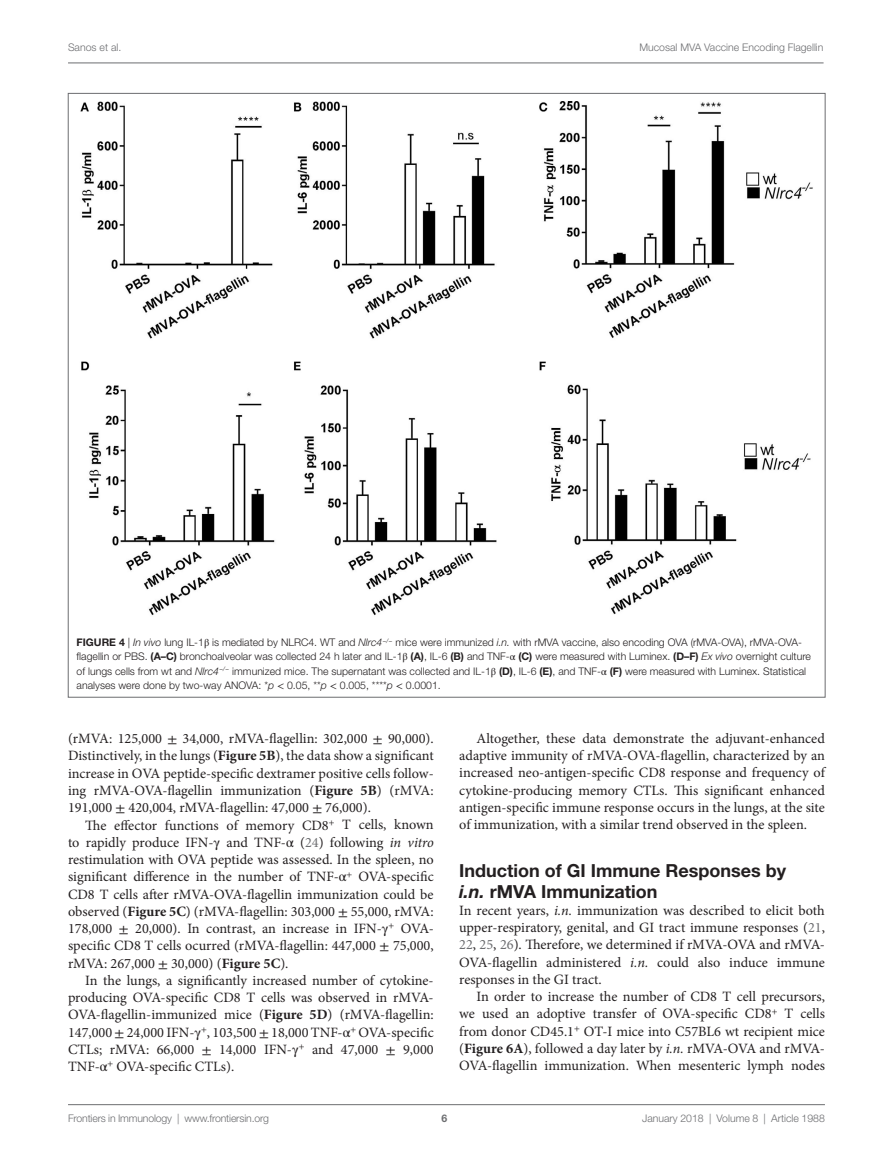
<style>
.page{position:relative;width:893px;height:1170px;background:#fff}
.page>*{position:absolute;margin:0;border:0;box-sizing:border-box;transform-origin:0 0}
.t1{font:700 18px/21px "Helvetica Neue LT Std";color:#231f20}
.t2{font:14.25px/17.2px "Minion Pro";color:#231f20;text-align:justify}
.t3{font:300 10.5px/14.2px "Helvetica Neue LT Std";color:#231f20}
.t4{font:300 10.5px "Helvetica Neue LT Std";color:#6c6d70}
.t5{font:700 10.5px "Helvetica Neue LT Std";color:#6c6d70}
.s1{font-weight:700}
.s2{font-style:italic}
.s3{font-family:"STIX General";font-weight:400}
.s4{font-family:"STIX General"}
.s5{color:#6c6d70}
</style>
<div class="page">
<img style="left:80px;top:102px;width:733px;height:514px">
<hr style="left:68px;top:63px;width:756px;height:1px;background:#6c6d70">
<hr style="left:68px;top:1104px;width:757px;height:1px;background:#6c6d70">
<p class="t4" style="left:68px;top:41px;width:55px">Sanos et al.</p>
<p class="t4" style="left:639px;top:41px;width:186px">Mucosal MVA Vaccine Encoding Flagellin</p>
<p class="t3" style="left:77px;top:635px;width:736px"><span class="s1">Figure 4</span> | <span class="s2">In vivo</span> lung IL-1<span class="s3">β</span> is mediated by NLRC4. WT and <span class="s2">Nlrc4</span><sup>−</sup><sup>/</sup><sup>−</sup> mice were immunized <span class="s2">i.n.</span> with rMVA vaccine, also encoding OVA (rMVA-OVA), rMVA-OVA&shy;flagellin or PBS. <span class="s1">(A–C)</span> bronchoalveolar was collected 24 h later and IL-1<span class="s3">β</span> <span class="s1">(A)</span>, IL-6 <span class="s1">(B)</span> and TNF-<span class="s3">α</span> <span class="s1">(C)</span> were measured with Luminex. <span class="s1">(D–F)</span> <span class="s2">Ex vivo</span> overnight culture of lungs cells from wt and <span class="s2">Nlrc4</span><sup>−</sup><sup>/</sup><sup>−</sup> immunized mice. The supernatant was collected and IL-1<span class="s3">β</span> <span class="s1">(D)</span>, IL-6 <span class="s1">(E)</span>, and TNF-<span class="s3">α</span> <span class="s1">(F)</span> were measured with Luminex. Statistical analyses were done by two-way ANOVA: *<span class="s2">p</span> <span class="s3">&lt;</span> 0.05, **<span class="s2">p</span> <span class="s3">&lt;</span> 0.005, ****<span class="s2">p</span> <span class="s3">&lt;</span> 0.0001.</p>
<p class="t2" style="left:68px;top:730px;width:367px">(rMVA: 125,000 <span class="s4">±</span> 34,000, rMVA-flagellin: 302,000 <span class="s4">±</span> 90,000).<br>Distinctively, in the lungs (<span class="s1">Figure 5B</span>), the data show a significant increase in OVA peptide-specific dextramer positive cells follow&shy;ing rMVA-OVA-flagellin immunization (<span class="s1">Figure 5B</span>) (rMVA:<br>191,000 <span class="s4">±</span> 420,004, rMVA-flagellin: 47,000 <span class="s4">±</span> 76,000).</p>
<p class="t2" style="left:68px;top:816px;width:367px;text-indent:17px">The effector functions of memory CD8<sup>+</sup> T cells, known to rapidly produce IFN-<span class="s4">γ</span> and TNF-<span class="s4">α</span> (<span class="s5">24</span>) following <span class="s2">in vitro </span>restimulation with OVA peptide was assessed. In the spleen, no significant difference in the number of TNF-<span class="s4">α</span><sup>+</sup> OVA-specific CD8 T cells after rMVA-OVA-flagellin immunization could be observed (<span class="s1">Figure 5C</span>) (rMVA-flagellin: 303,000 <span class="s4">±</span> 55,000, rMVA:<br>178,000 <span class="s4">±</span> 20,000). In contrast, an increase in IFN-<span class="s4">γ</span><sup>+</sup> OVA&shy;specific CD8 T cells ocurred (rMVA-flagellin: 447,000 <span class="s4">±</span> 75,000, rMVA: 267,000 <span class="s4">±</span> 30,000) (<span class="s1">Figure 5C</span>).</p>
<p class="t2" style="left:68px;top:971px;width:367px;text-indent:17px">In the lungs, a significantly increased number of cytokine&shy;producing OVA-specific CD8 T cells was observed in rMVA-OVA-flagellin-immunized mice (<span class="s1">Figure 5D</span>) (rMVA-flagellin:<br>147,000 <span class="s4">±</span> 24,000 IFN-<span class="s4">γ</span><sup>+</sup>, 103,500 <span class="s4">±</span> 18,000 TNF-<span class="s4">α</span><sup>+</sup> OVA-specific CTLs; rMVA: 66,000 <span class="s4">±</span> 14,000 IFN-<span class="s4">γ</span><sup>+</sup> and 47,000 <span class="s4">±</span> 9,000<br>TNF-<span class="s4">α</span><sup>+</sup> OVA-specific CTLs).</p>
<p class="t2" style="left:459px;top:729px;width:367px;text-indent:17px">Altogether, these data demonstrate the adjuvant-enhanced adaptive immunity of rMVA-OVA-flagellin, characterized by an increased neo-antigen-specific CD8 response and frequency of cytokine-producing memory CTLs. This significant enhanced antigen-specific immune response occurs in the lungs, at the site of immunization, with a similar trend observed in the spleen.</p>
<p class="t1" style="left:459px;top:859px;width:328px">Induction of GI Immune Responses by <span class="s2">i.n.</span> rMVA Immunization</p>
<p class="t2" style="left:459px;top:901px;width:367px">In recent years, <span class="s2">i.n.</span> immunization was described to elicit both upper-respiratory, genital, and GI tract immune responses (<span class="s5">21</span>, <span class="s5">22</span>, <span class="s5">25</span>, <span class="s5">26</span>). Therefore, we determined if rMVA-OVA and rMVA-OVA-flagellin administered <span class="s2">i.n.</span> could also induce immune responses in the GI tract.</p>
<p class="t2" style="left:459px;top:987px;width:367px;text-indent:17px">In order to increase the number of CD8 T cell precursors, we used an adoptive transfer of OVA-specific CD8<sup>+</sup> T cells from donor CD45.1<sup>+</sup> OT-I mice into C57BL6 wt recipient mice (<span class="s1">Figure 6A</span>), followed a day later by <span class="s2">i.n.</span> rMVA-OVA and rMVA-OVA-flagellin immunization. When mesenteric lymph nodes</p>
<p class="t4" style="left:68px;top:1111px;width:203px">Frontiers in Immunology | www.frontiersin.org</p>
<p class="t4" style="left:642px;top:1111px;width:184px">January 2018 | Volume 8 | Article 1988</p>
<p class="t5" style="left:441px;top:1111px;width:7px">6</p>
</div>
